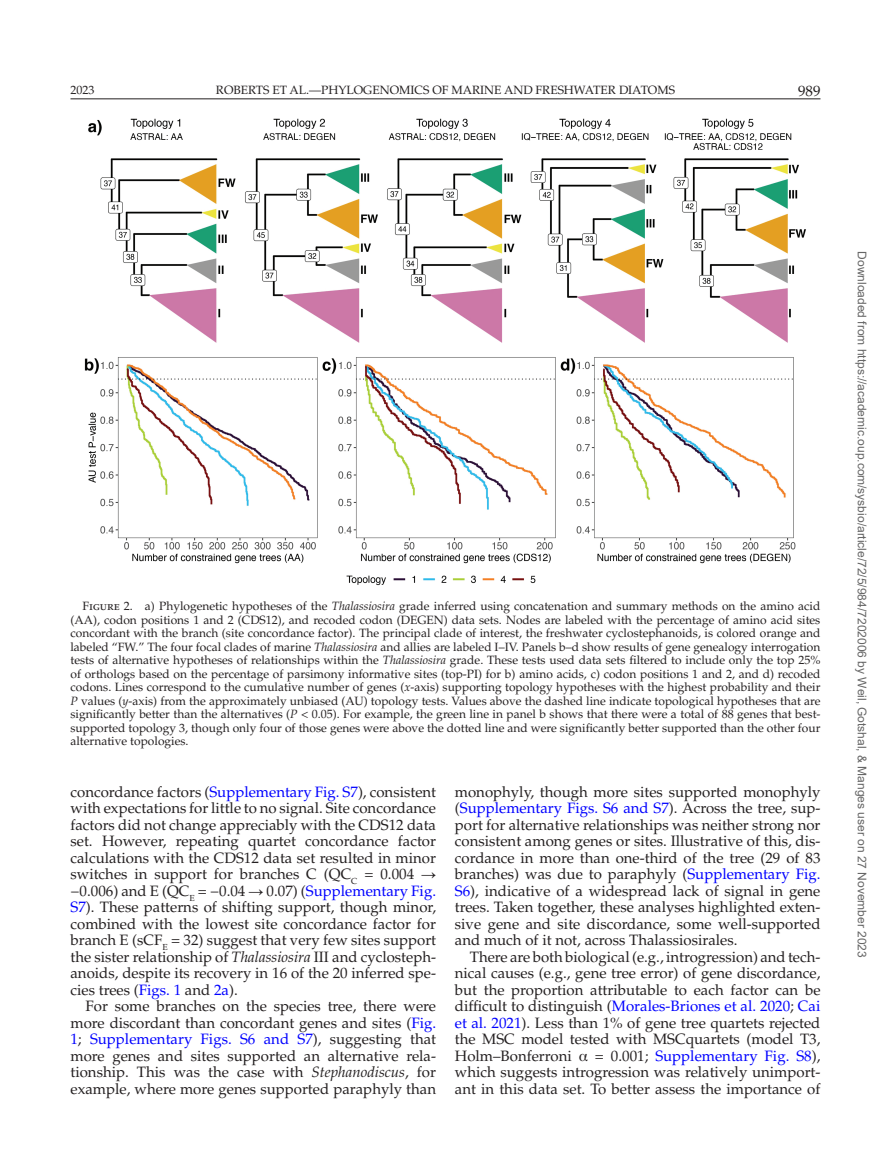
<style>
.page{position:relative;width:891px;height:1173px;background:#fff}
.page>*{position:absolute;margin:0;border:0;box-sizing:border-box;transform-origin:0 0}
.t1{font:15px/16.5px "Palatino LT Std";color:#231f20;text-align:justify}
.t2{font:12px/13.5px "Palatino LT Std";color:#231f20;text-align:justify}
.t3{font:12px "Arial";color:#666}
.s1{font-style:italic}
.s2{color:#00f}
.s3{font-family:"Gandhari Unicode"}
</style>
<div class="page">
<hr style="left:70px;top:99px;width:750px;height:1px;background:#231f20">
<img style="left:85px;top:118px;width:721px;height:467px">
<p class="t2" style="left:70px;top:84px;width:25px">2023</p>
<p class="t2" style="left:216px;top:84px;width:461px">ROBERTS ET AL.—PHYLOGENOMICS OF MARINE AND FRESHWATER DIATOMS</p>
<p class="t1" style="left:798px;top:83px;width:24px">989</p>
<p class="t2" style="left:70px;top:600px;width:752px;text-indent:12px">Figure 2. a) Phylogenetic hypotheses of the <span class="s1">Thalassiosira</span> grade inferred using concatenation and summary methods on the amino acid (AA), codon positions 1 and 2 (CDS12), and recoded codon (DEGEN) data sets. Nodes are labeled with the percentage of amino acid sites concordant with the branch (site concordance factor). The principal clade of interest, the freshwater cyclostephanoids, is colored orange and labeled “FW.” The four focal clades of marine <span class="s1">Thalassiosira</span> and allies are labeled I–IV. Panels b–d show results of gene genealogy interrogation tests of alternative hypotheses of relationships within the <span class="s1">Thalassiosira</span> grade. These tests used data sets filtered to include only the top 25% of orthologs based on the percentage of parsimony informative sites (top-PI) for b) amino acids, c) codon positions 1 and 2, and d) recoded codons. Lines correspond to the cumulative number of genes (<span class="s1">x</span>-axis) supporting topology hypotheses with the highest probability and their <span class="s1">P</span> values (<span class="s1">y</span>-axis) from the approximately unbiased (AU) topology tests. Values above the dashed line indicate topological hypotheses that are significantly better than the alternatives (<span class="s1">P</span> &lt; 0.05). For example, the green line in panel b shows that there were a total of 88 genes that best&shy;supported topology 3, though only four of those genes were above the dotted line and were significantly better supported than the other four alternative topologies.</p>
<p class="t1" style="left:70px;top:784px;width:367px">concordance factors (<span class="s2">Supplementary Fig. S7</span>), consistent with expectations for little to no signal. Site concordance factors did not change appreciably with the CDS12 data set. However, repeating quartet concordance factor calculations with the CDS12 data set resulted in minor switches in support for branches C (QC<sub>C</sub> = 0.004 <span class="s3">→ </span>−0.006) and E (QC<sub>E</sub> = −0.04 <span class="s3">→</span> 0.07) (<span class="s2">Supplementary Fig.<br>S7</span>). These patterns of shifting support, though minor, combined with the lowest site concordance factor for branch E (sCF<sub>E</sub> = 32) suggest that very few sites support the sister relationship of <span class="s1">Thalassiosira</span> III and cyclosteph&shy;anoids, despite its recovery in 16 of the 20 inferred spe&shy;cies trees (<span class="s2">Figs. 1</span> and <span class="s2">2a</span>).</p>
<p class="t1" style="left:70px;top:998px;width:367px;text-indent:15px">For some branches on the species tree, there were more discordant than concordant genes and sites (<span class="s2">Fig.<br>1</span>; <span class="s2">Supplementary Figs. S6 and S7</span>), suggesting that more genes and sites supported an alternative rela&shy;tionship. This was the case with <span class="s1">Stephanodiscus</span>, for example, where more genes supported paraphyly than</p>
<p class="t1" style="left:455px;top:784px;width:367px">monophyly, though more sites supported monophyly (<span class="s2">Supplementary Figs. S6 and S7</span>). Across the tree, sup&shy;port for alternative relationships was neither strong nor consistent among genes or sites. Illustrative of this, dis&shy;cordance in more than one-third of the tree (29 of 83 branches) was due to paraphyly (<span class="s2">Supplementary Fig.<br>S6</span>), indicative of a widespread lack of signal in gene trees. Taken together, these analyses highlighted exten&shy;sive gene and site discordance, some well-supported and much of it not, across Thalassiosirales.</p>
<p class="t1" style="left:455px;top:949px;width:367px;text-indent:15px">There are both biological (e.g., introgression) and tech&shy;nical causes (e.g., gene tree error) of gene discordance, but the proportion attributable to each factor can be difficult to distinguish (<span class="s2">Morales-Briones et al. 2020</span>; <span class="s2">Cai et al. 2021</span>). Less than 1% of gene tree quartets rejected the MSC model tested with MSCquartets (model T3, Holm–Bonferroni <span class="s3">α</span> = 0.001; <span class="s2">Supplementary Fig. S8</span>), which suggests introgression was relatively unimport&shy;ant in this data set. To better assess the importance of</p>
<p class="t3" style="left:866px;top:251px;width:708px;rotate:90deg">Downloaded from https://academic.oup.com/sysbio/article/72/5/984/7202006 by Weil, Gotshal, &amp; Manges user on 27 November 2023</p>
</div>
